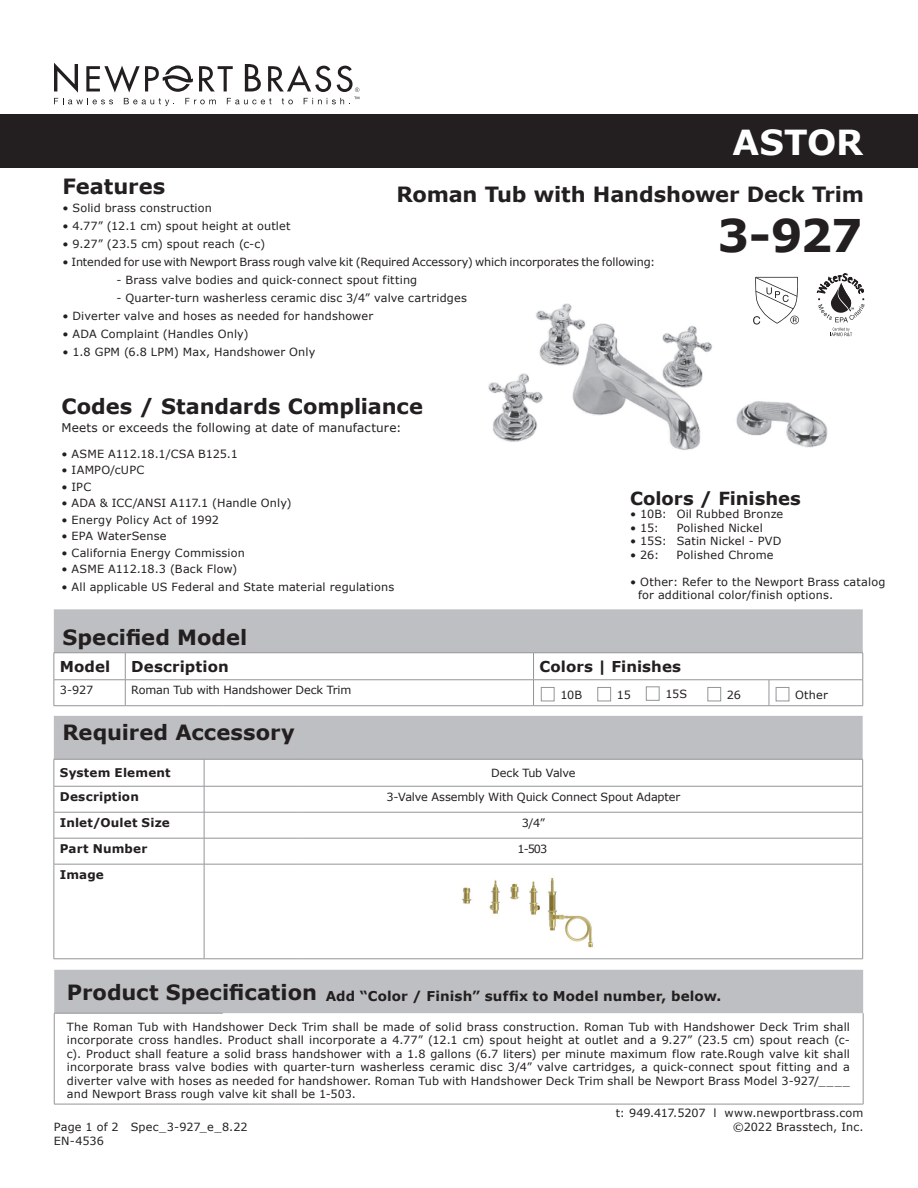
<style>
.page{position:relative;width:918px;height:1188px;background:#fff}
.page>*{position:absolute;margin:0;border:0;box-sizing:border-box;transform-origin:0 0}
.t1{font:700 45px "Verdana";color:#231f20}
.t2{font:700 34.5px "Verdana";color:#fff}
.t3{font:700 21px "Verdana";letter-spacing:-.005em;color:#231f20}
.t4{font:700 18px "Verdana";letter-spacing:-.005em;color:#231f20}
.t5{font:700 15px "Verdana";letter-spacing:.005em;color:#231f20}
.t6{font:700 13.5px "Verdana";letter-spacing:.01em;color:#231f20}
.t7{font:700 12px "Verdana";letter-spacing:.015em;color:#231f20}
.t8{font:12px "Verdana";letter-spacing:.01em;color:#231f20}
.t9{font:11.25px/13.5px "Verdana";letter-spacing:.015em;color:#231f20}
.t10{font:11.25px "Verdana";letter-spacing:-.01em;color:#231f20}
.t11{font:11.25px "Verdana";letter-spacing:-.015em;color:#231f20}
.s1{font-size:21px}
</style>
<div class="page">
<div style="left:0;top:114px;width:918px;height:54px;background:#231f20"></div>
<svg style="left:54px;top:63px;width:305px;height:43px"></svg>
<img style="left:488px;top:276px;width:340px;height:174px">
<svg style="left:54px;top:609px;width:810px;height:97px"></svg>
<hr style="left:54px;top:705px;width:71px;height:1px;background:#939598">
<hr style="left:125px;top:705px;width:97px;height:1px;background:#939598">
<hr style="left:222px;top:705px;width:312px;height:1px;background:#939598">
<hr style="left:534px;top:705px;width:235px;height:1px;background:#939598">
<hr style="left:769px;top:705px;width:94px;height:1px;background:#939598">
<div style="left:54px;top:970px;width:809px;height:43px;background:#bebfc2"></div>
<hr style="left:863px;top:1013px;width:1px;height:91px;background:#939598">
<hr style="left:54px;top:1013px;width:169px;height:1px;background:#939598">
<hr style="left:54px;top:1013px;width:1px;height:91px;background:#939598">
<hr style="left:54px;top:1104px;width:169px;height:1px;background:#939598">
<hr style="left:223px;top:1104px;width:640px;height:1px;background:#939598">
<svg style="left:54px;top:716px;width:809px;height:148px"></svg>
<hr style="left:54px;top:864px;width:150px;height:1px;background:#939598">
<hr style="left:54px;top:864px;width:1px;height:95px;background:#939598">
<hr style="left:204px;top:864px;width:97px;height:1px;background:#939598">
<hr style="left:204px;top:864px;width:1px;height:95px;background:#939598">
<hr style="left:301px;top:864px;width:562px;height:1px;background:#939598">
<hr style="left:862px;top:864px;width:1px;height:95px;background:#939598">
<hr style="left:54px;top:959px;width:150px;height:1px;background:#939598">
<hr style="left:204px;top:959px;width:97px;height:1px;background:#939598">
<hr style="left:301px;top:959px;width:562px;height:1px;background:#939598">
<img style="left:462px;top:877px;width:131px;height:71px">
<svg style="left:753px;top:277px;width:46px;height:48px"></svg>
<svg style="left:830px;top:328px;width:22px;height:8px"></svg>
<svg style="left:817px;top:274px;width:48px;height:48px"></svg>
<h2 class="t2" style="left:732px;top:120px;width:132px">ASTOR</h2>
<h3 class="t3" style="left:62px;top:172px;width:105px">Features</h3>
<p class="t9" style="left:62px;top:201px;width:151px">• Solid brass construction</p>
<p class="t9" style="left:62px;top:219px;width:230px">• 4.77” (12.1 cm) spout height at outlet</p>
<p class="t9" style="left:62px;top:237px;width:204px">• 9.27” (23.5 cm) spout reach (c-c)</p>
<p class="t10" style="left:62px;top:254px;width:594px">• Intended for use with Newport Brass rough valve kit (Required Accessory) which incorporates the following:</p>
<p class="t9" style="left:116px;top:273px;width:302px">- Brass valve bodies and quick-connect spout fitting</p>
<p class="t9" style="left:116px;top:291px;width:352px">- Quarter-turn washerless ceramic disc 3/4” valve cartridges</p>
<p class="t9" style="left:62px;top:309px;width:312px">• Diverter valve and hoses as needed for handshower</p>
<p class="t9" style="left:62px;top:327px;width:188px">• ADA Complaint (Handles Only)</p>
<p class="t9" style="left:62px;top:345px;width:254px">• 1.8 GPM (6.8 LPM) Max, Handshower Only</p>
<h3 class="t3" style="left:396px;top:181px;width:469px">Roman Tub with Handshower Deck Trim</h3>
<h1 class="t1" style="left:717px;top:207px;width:147px">3-927</h1>
<h3 class="t3" style="left:62px;top:393px;width:363px">Codes / Standards Compliance</h3>
<p class="t8" style="left:62px;top:420px;width:342px">Meets or exceeds the following at date of manufacture:</p>
<p class="t9" style="left:62px;top:447px;width:178px">• ASME A112.18.1/CSA B125.1</p>
<p class="t9" style="left:62px;top:463px;width:84px">• IAMPO/cUPC</p>
<p class="t9" style="left:62px;top:480px;width:31px">• IPC</p>
<p class="t9" style="left:62px;top:496px;width:232px">• ADA &amp; ICC/ANSI A117.1 (Handle Only)</p>
<p class="t9" style="left:62px;top:513px;width:159px">• Energy Policy Act of 1992</p>
<p class="t9" style="left:62px;top:530px;width:107px">• EPA WaterSense</p>
<p class="t9" style="left:62px;top:546px;width:185px">• California Energy Commission</p>
<p class="t9" style="left:62px;top:563px;width:177px">• ASME A112.18.3 (Back Flow)</p>
<p class="t9" style="left:62px;top:581px;width:334px">• All applicable US Federal and State material regulations</p>
<h3 class="t3" style="left:63px;top:624px;width:186px">Specified Model</h3>
<h3 class="t4" style="left:630px;top:486px;width:172px">Colors / Finishes</h3>
<p class="t9" style="left:630px;top:507px;width:155px">• 10B: Oil Rubbed Bronze</p>
<p class="t9" style="left:630px;top:521px;width:30px">• 15:</p>
<p class="t9" style="left:677px;top:521px;width:88px">Polished Nickel</p>
<p class="t9" style="left:630px;top:534px;width:153px">• 15S: Satin Nickel - PVD</p>
<p class="t9" style="left:630px;top:548px;width:31px">• 26:</p>
<p class="t9" style="left:677px;top:548px;width:98px">Polished Chrome</p>
<p class="t9" style="left:638px;top:575px;width:249px;text-indent:-8px">• Other: Refer to the Newport Brass catalog for additional color/finish options.</p>
<h3 class="t5" style="left:60px;top:657px;width:52px">Model</h3>
<h3 class="t5" style="left:131px;top:657px;width:99px">Description</h3>
<h3 class="t5" style="left:540px;top:657px;width:143px">Colors | Finishes</h3>
<p class="t9" style="left:60px;top:684px;width:35px">3-927</p>
<p class="t10" style="left:131px;top:683px;width:222px">Roman Tub with Handshower Deck Trim</p>
<p class="t9" style="left:560px;top:688px;width:23px">10B</p>
<p class="t9" style="left:617px;top:688px;width:16px">15</p>
<p class="t9" style="left:665px;top:687px;width:23px">15S</p>
<p class="t9" style="left:727px;top:688px;width:16px">26</p>
<p class="t9" style="left:795px;top:688px;width:34px">Other</p>
<h3 class="t3" style="left:63px;top:718px;width:234px">Required Accessory</h3>
<p class="t7" style="left:60px;top:765px;width:112px">System Element</p>
<p class="t11" style="left:491px;top:766px;width:86px">Deck Tub Valve</p>
<p class="t7" style="left:60px;top:789px;width:81px">Description</p>
<p class="t10" style="left:387px;top:790px;width:295px">3-Valve Assembly With Quick Connect Spout Adapter</p>
<p class="t7" style="left:60px;top:815px;width:112px">Inlet/Oulet Size</p>
<p class="t9" style="left:522px;top:816px;width:25px">3/4”</p>
<p class="t7" style="left:60px;top:841px;width:89px">Part Number</p>
<p class="t9" style="left:518px;top:842px;width:31px">1-503</p>
<p class="t7" style="left:60px;top:867px;width:46px">Image</p>
<p class="t6" style="left:67px;top:987px;width:656px"><span class="s1">Product Specification</span> Add “Color / Finish” suffix to Model number, below.</p>
<p class="t9" style="left:67px;top:1020px;width:785px;text-align:justify">The Roman Tub with Handshower Deck Trim shall be made of solid brass construction. Roman Tub with Handshower Deck Trim shall incorporate cross handles. Product shall incorporate a 4.77” (12.1 cm) spout height at outlet and a 9.27” (23.5 cm) spout reach (c&shy;c). Product shall feature a solid brass handshower with a 1.8 gallons (6.7 liters) per minute maximum flow rate.Rough valve kit shall incorporate brass valve bodies with quarter-turn washerless ceramic disc 3/4” valve cartridges, a quick-connect spout fitting and a diverter valve with hoses as needed for handshower. Roman Tub with Handshower Deck Trim shall be Newport Brass Model 3-927/____ and Newport Brass rough valve kit shall be 1-503.</p>
<p class="t9" style="left:54px;top:1121px;width:195px">Page 1 of 2 Spec_3-927_e_8.22<br>EN-4536</p>
<p class="t9" style="left:616px;top:1107px;width:249px;text-align:right">t: 949.417.5207 l www.newportbrass.com ©2022 Brasstech, Inc.</p>
</div>
